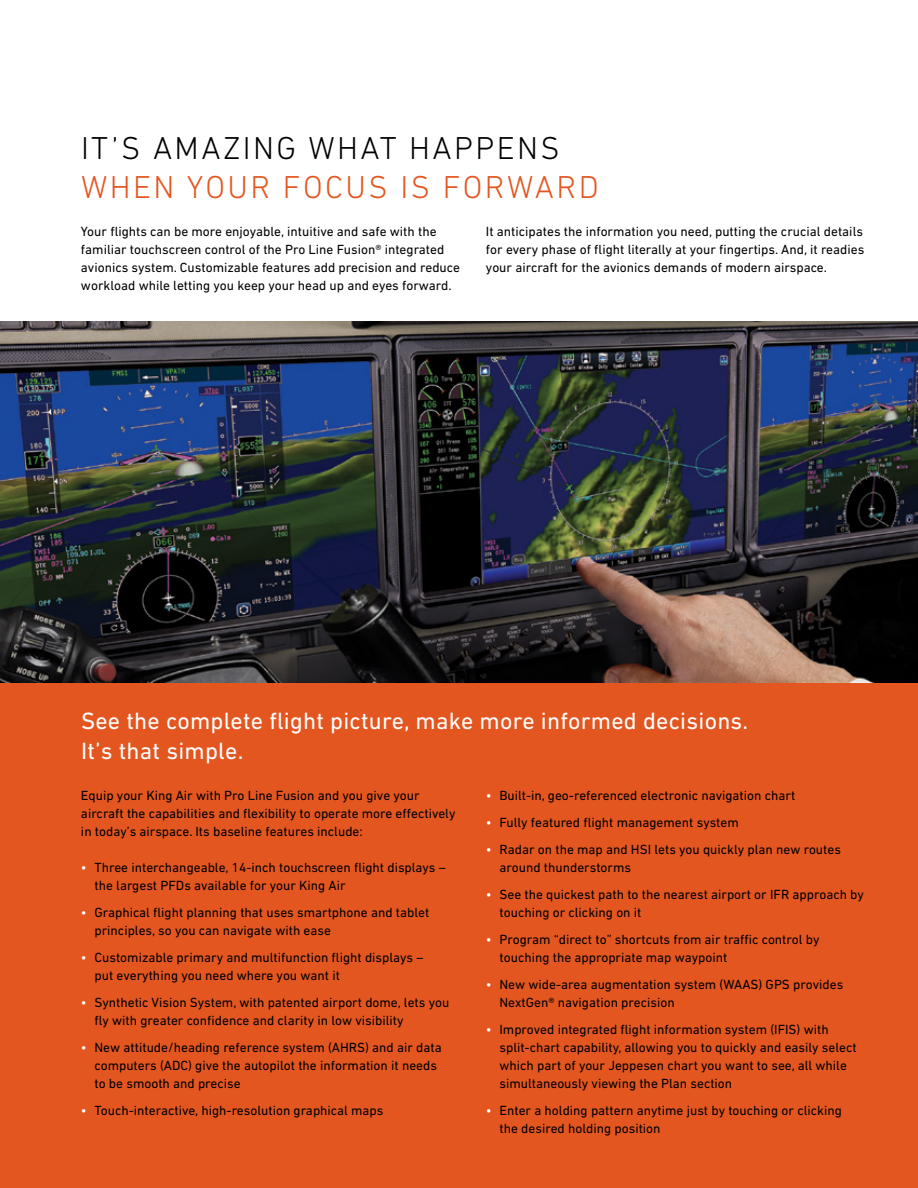
<style>
.page{position:relative;width:918px;height:1188px;background:#fff}
.page>*{position:absolute;margin:0;border:0;box-sizing:border-box;transform-origin:0 0}
.t1{font:300 32.25px "DIN Next LT Pro";letter-spacing:.075em;color:#000}
.t2{font:300 32.25px "DIN Next LT Pro";letter-spacing:.075em;color:#e45620}
.t3{font:24px/30px "DIN Next LT Pro";letter-spacing:.01em;color:#fff}
.t4{font:13.5px/18px "DIN Next LT Pro";color:#000}
.s1{color:#fff}
</style>
<div class="page">
<div style="left:0;top:664px;width:918px;height:524px;background:#e45620"></div>
<img style="left:0;top:321px;width:918px;height:362px">
<h1 class="t1" style="left:81px;top:130px;width:480px">IT’S AMAZING WHAT HAPPENS</h1>
<h1 class="t2" style="left:81px;top:168px;width:519px">WHEN YOUR FOCUS IS FORWARD</h1>
<p class="t4" style="left:81px;top:222px;width:381px">Your flights can be more enjoyable, intuitive and safe with the familiar touchscreen control of the Pro Line Fusion® integrated avionics system. Customizable features add precision and reduce workload while letting you keep your head up and eyes forward.</p>
<p class="t4" style="left:486px;top:222px;width:380px;text-align:justify">It anticipates the information you need, putting the crucial details for every phase of flight literally at your fingertips. And, it readies your aircraft for the avionics demands of modern airspace.</p>
<h2 class="t3" style="left:81px;top:705px;width:669px">See the complete flight picture, make more informed decisions.<br>It’s that simple.</h2>
<p class="t4" style="left:81px;top:786px;width:376px">Equip your King Air with Pro Line Fusion and you give your aircraft the capabilities and flexibility to operate more effectively in today’s airspace. Its baseline features include:</p>
<p class="t4" style="left:94px;top:858px;width:353px;text-indent:-14px"><span class="s1">•</span> Three interchangeable, 14-inch touchscreen flight displays – the largest PFDs available for your King Air</p>
<p class="t4" style="left:94px;top:903px;width:336px;text-indent:-14px"><span class="s1">•</span> Graphical flight planning that uses smartphone and tablet principles, so you can navigate with ease</p>
<p class="t4" style="left:94px;top:948px;width:330px;text-indent:-14px"><span class="s1">•</span> Customizable primary and multifunction flight displays – put everything you need where you want it</p>
<p class="t4" style="left:94px;top:993px;width:356px;text-indent:-14px"><span class="s1">•</span> Synthetic Vision System, with patented airport dome, lets you fly with greater confidence and clarity in low visibility</p>
<p class="t4" style="left:94px;top:1038px;width:349px;text-indent:-14px"><span class="s1">•</span> New attitude/heading reference system (AHRS) and air data computers (ADC) give the autopilot the information it needs to be smooth and precise</p>
<p class="t4" style="left:81px;top:1101px;width:304px"><span class="s1">•</span> Touch-interactive, high-resolution graphical maps</p>
<p class="t4" style="left:486px;top:786px;width:311px"><span class="s1">•</span> Built-in, geo-referenced electronic navigation chart</p>
<p class="t4" style="left:486px;top:813px;width:254px"><span class="s1">•</span> Fully featured flight management system</p>
<p class="t4" style="left:499px;top:840px;width:343px;text-indent:-14px"><span class="s1">•</span> Radar on the map and HSI lets you quickly plan new routes around thunderstorms</p>
<p class="t4" style="left:499px;top:885px;width:366px;text-indent:-14px"><span class="s1">•</span> See the quickest path to the nearest airport or IFR approach by touching or clicking on it</p>
<p class="t4" style="left:499px;top:930px;width:321px;text-indent:-14px"><span class="s1">•</span> Program “direct to” shortcuts from air traffic control by touching the appropriate map waypoint</p>
<p class="t4" style="left:499px;top:975px;width:345px;text-indent:-14px"><span class="s1">•</span> New wide-area augmentation system (WAAS) GPS provides<br>NextGen® navigation precision</p>
<p class="t4" style="left:499px;top:1020px;width:359px;text-indent:-14px"><span class="s1">•</span> Improved integrated flight information system (IFIS) with split-chart capability, allowing you to quickly and easily select which part of your Jeppesen chart you want to see, all while simultaneously viewing the Plan section</p>
<p class="t4" style="left:499px;top:1101px;width:344px;text-indent:-14px"><span class="s1">•</span> Enter a holding pattern anytime just by touching or clicking the desired holding position</p>
</div>
